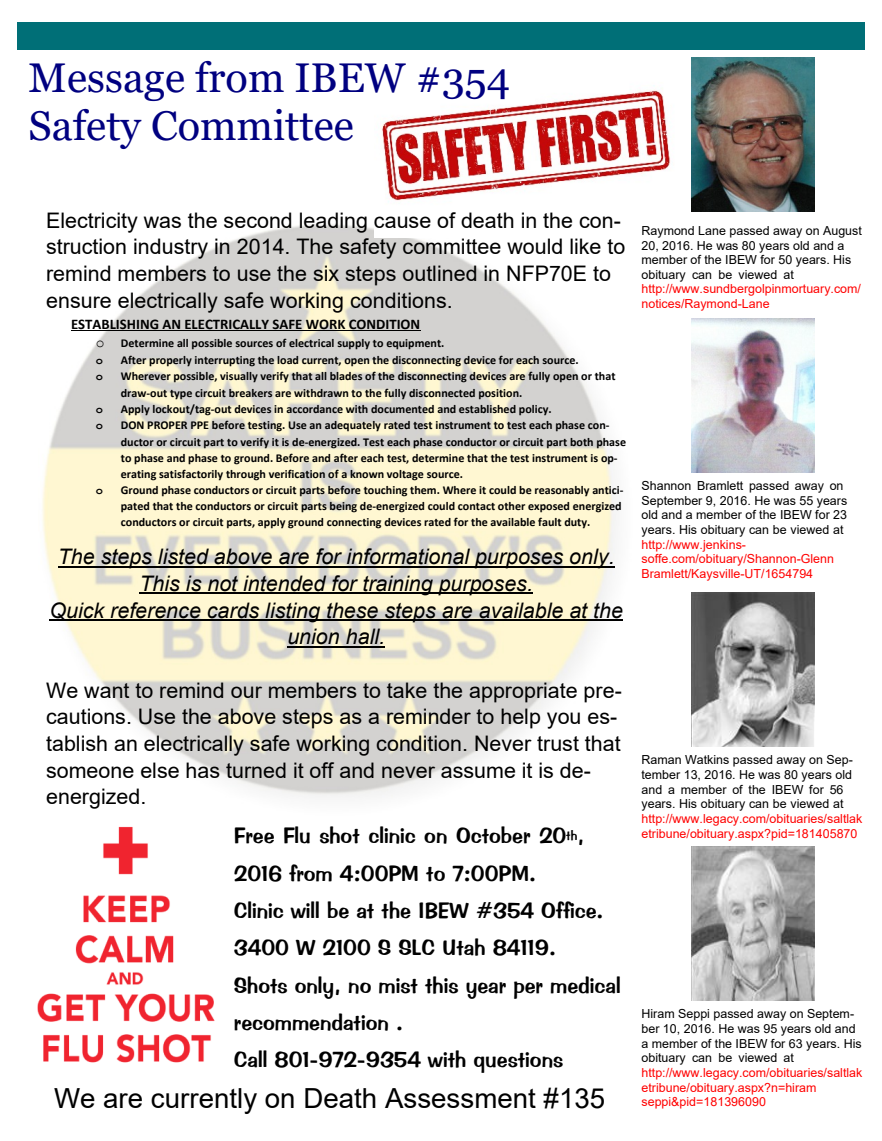
<style>
.page{position:relative;width:882px;height:1141px;background:#fff}
.page>*{position:absolute;margin:0;border:0;box-sizing:border-box;transform-origin:0 0}
.t1{font:41.4px/48.4px "Georgia";color:#000080}
.t2{font:27.6px "Arial";color:#000}
.t3{font:22.05px/37.3px "Impress BT";color:#000}
.t4{font:21.45px/26.7px "Arial";color:#000}
.t5{font:italic 21.45px/26.7px "Arial";color:#000;text-align:center}
.t6{font:700 14.7px "Calibri";color:#000}
.t7{font:12.45px/14.7px "Arial";color:#000}
.t8{font:12.45px/14.7px "Arial";color:#f00}
.t9{font:700 12px/16px "Calibri";color:#000}
.t10{font:700 12px "Courier New";color:#000}
.s1{font-family:"Courier New";font-weight:400;font-size:14.7px}
</style>
<div class="page">
<img style="left:42px;top:224px;width:581px;height:573px">
<img style="left:375px;top:85px;width:295px;height:152px">
<hr style="left:71px;top:330px;width:349px;height:1px;background:#000">
<hr style="left:58px;top:566px;width:556px;height:1px;background:#000">
<hr style="left:139px;top:592px;width:394px;height:2px;background:#000">
<hr style="left:49px;top:619px;width:574px;height:1px;background:#000">
<hr style="left:287px;top:646px;width:98px;height:1px;background:#000">
<div style="left:18px;top:23px;width:846px;height:27px;background:#006f77"></div>
<img style="left:691px;top:57px;width:123px;height:155px">
<img style="left:691px;top:846px;width:123px;height:154px">
<img style="left:691px;top:592px;width:123px;height:155px">
<img style="left:691px;top:318px;width:123px;height:154px">
<img style="left:37px;top:826px;width:178px;height:237px">
<h1 class="t1" style="left:29px;top:56px;width:483px">Message from IBEW #354<br>Safety Committee</h1>
<h3 class="t4" style="left:46px;top:209px;width:580px">Electricity was the second leading cause of death in the con&shy;struction industry in 2014. The safety committee would like to remind members to use the six steps outlined in NFP70E to ensure electrically safe working conditions.</h3>
<p class="t6" style="left:71px;top:318px;width:350px">ESTABLISHING AN ELECTRICALLY SAFE WORK CONDITION</p>
<p class="t9" style="left:96px;top:336px;width:350px"><span class="s1">o</span> Determine all possible sources of electrical supply to equipment.</p>
<p class="t10" style="left:96px;top:356px;width:9px">o</p>
<p class="t9" style="left:121px;top:353px;width:459px">After properly interrupting the load current, open the disconnecting device for each source.</p>
<p class="t10" style="left:96px;top:373px;width:9px">o</p>
<p class="t9" style="left:121px;top:369px;width:496px">Wherever possible, visually verify that all blades of the disconnecting devices are fully open or that draw-out type circuit breakers are withdrawn to the fully disconnected position.</p>
<p class="t10" style="left:96px;top:405px;width:9px">o</p>
<p class="t9" style="left:121px;top:402px;width:432px">Apply lockout/tag-out devices in accordance with documented and established policy.</p>
<p class="t10" style="left:96px;top:421px;width:9px">o</p>
<p class="t9" style="left:121px;top:418px;width:506px">DON PROPER PPE before testing. Use an adequately rated test instrument to test each phase con&shy;ductor or circuit part to verify it is de-energized. Test each phase conductor or circuit part both phase to phase and phase to ground. Before and after each test, determine that the test instrument is op&shy;erating satisfactorily through verification of a known voltage source.</p>
<p class="t10" style="left:96px;top:486px;width:9px">o</p>
<p class="t9" style="left:121px;top:482px;width:504px">Ground phase conductors or circuit parts before touching them. Where it could be reasonably antici&shy;pated that the conductors or circuit parts being de-energized could contact other exposed energized conductors or circuit parts, apply ground connecting devices rated for the available fault duty.</p>
<h3 class="t5" style="left:49px;top:545px;width:575px">The steps listed above are for informational purposes only.<br>This is not intended for training purposes.<br>Quick reference cards listing these steps are available at the union hall.</h3>
<p class="t4" style="left:46px;top:678px;width:577px">We want to remind our members to take the appropriate pre&shy;cautions. Use the above steps as a reminder to help you es&shy;tablish an electrically safe working condition. Never trust that someone else has turned it off and never assume it is de&shy;energized.</p>
<h3 class="t3" style="left:234px;top:818px;width:388px">Free Flu shot clinic on October 20<sup>th</sup>,<br>2016 from 4:00PM to 7:00PM.<br>Clinic will be at the IBEW #354 Office.<br>3400 W 2100 S SLC Utah 84119.<br>Shots only, no mist this year per medical recommendation .<br>Call 801-972-9354 with questions</h3>
<h2 class="t2" style="left:54px;top:1088px;width:552px">We are currently on Death Assessment #135</h2>
<p class="t7" style="left:641px;top:224px;width:222px">Raymond Lane passed away on August<br>20, 2016. He was 80 years old and a member of the IBEW for 50 years. His obituary can be viewed at</p>
<p class="t8" style="left:641px;top:283px;width:221px">http://www.sundbergolpinmortuary.com/ notices/Raymond-Lane</p>
<p class="t7" style="left:641px;top:479px;width:207px">Shannon Bramlett passed away on September 9, 2016. He was 55 years old and a member of the IBEW for 23 years. His obituary can be viewed at</p>
<p class="t8" style="left:641px;top:538px;width:194px">http://www.jenkins&shy;soffe.com/obituary/Shannon-Glenn<br>Bramlett/Kaysville-UT/1654794</p>
<p class="t7" style="left:641px;top:754px;width:213px">Raman Watkins passed away on Sep&shy;tember 13, 2016. He was 80 years old and a member of the IBEW for 56 years. His obituary can be viewed at</p>
<p class="t8" style="left:641px;top:812px;width:222px">http://www.legacy.com/obituaries/saltlak etribune/obituary.aspx?pid=181405870</p>
<p class="t7" style="left:641px;top:1007px;width:221px">Hiram Seppi passed away on Septem&shy;ber 10, 2016. He was 95 years old and a member of the IBEW for 63 years. His obituary can be viewed at</p>
<p class="t8" style="left:641px;top:1066px;width:222px">http://www.legacy.com/obituaries/saltlak etribune/obituary.aspx?n=hiram seppi&amp;pid=181396090</p>
</div>
